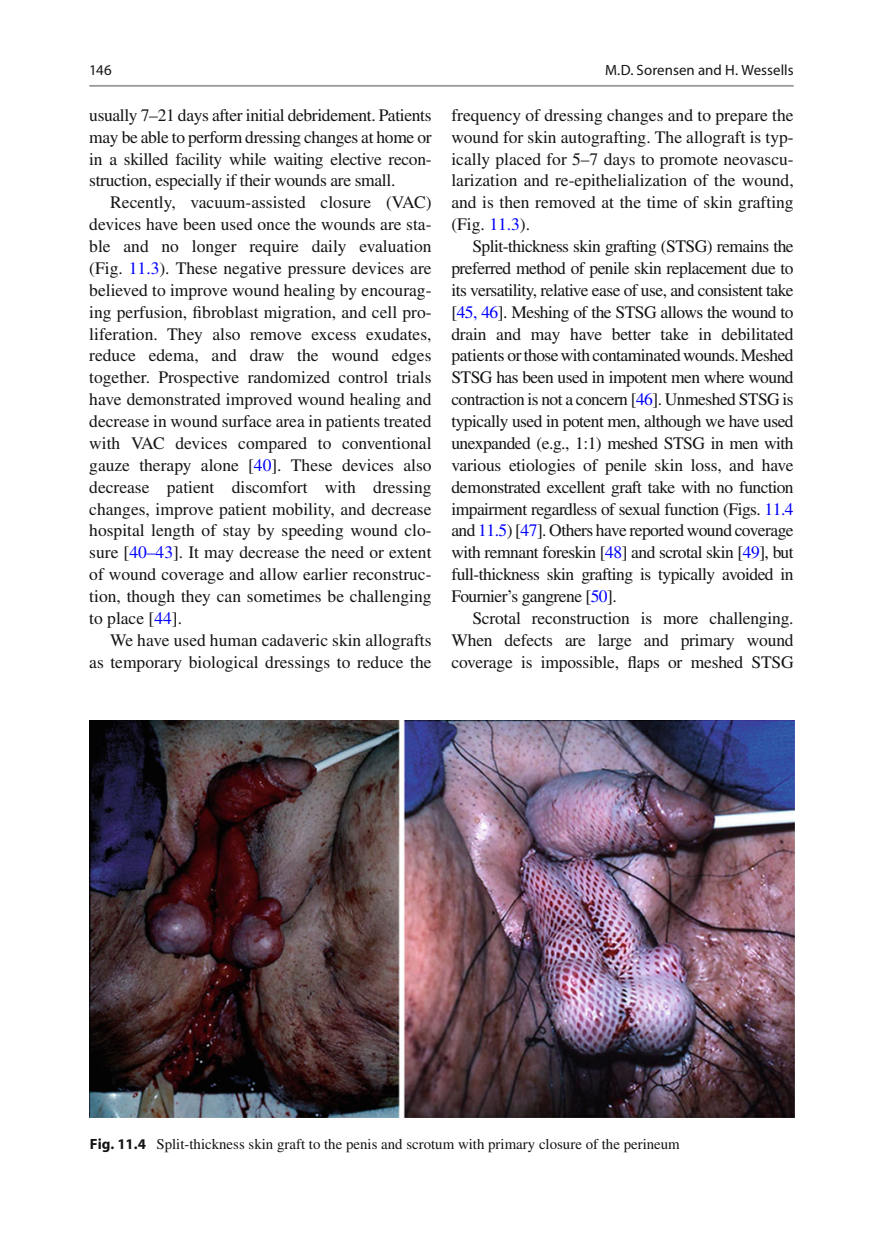
<style>
.page{position:relative;width:883px;height:1260px;background:#fff}
.page>*{position:absolute;margin:0;border:0;box-sizing:border-box;transform-origin:0 0}
.t1{font:17.5px/21.9px "Times";color:#131413;text-align:justify}
.t2{font:14.88px "Times";color:#131413}
.t3{font:14.88px "Myriad";letter-spacing:.005em;color:#131413}
.s1{color:#00f}
.s2{font-family:"Myriad";font-weight:700}
</style>
<div class="page">
<hr style="left:89px;top:85px;width:705px;height:2px;background:#989898">
<img style="left:90px;top:720px;width:704px;height:397px">
<p class="t3" style="left:89px;top:64px;width:24px">146</p>
<p class="t3" style="left:605px;top:64px;width:190px">M.D. Sorensen and H. Wessells</p>
<p class="t1" style="left:89px;top:106px;width:344px">usually 7–21 days after initial debridement. Patients may be able to perform dressing changes at home or in a skilled facility while waiting elective recon&shy;struction, especially if their wounds are small.</p>
<p class="t1" style="left:89px;top:193px;width:344px;text-indent:21px">Recently, vacuum-assisted closure (VAC) devices have been used once the wounds are sta&shy;ble and no longer require daily evaluation (Fig. <span class="s1">11.3</span> ). These negative pressure devices are believed to improve wound healing by encourag&shy;ing perfusion, fi broblast migration, and cell pro&shy;liferation. They also remove excess exudates, reduce edema, and draw the wound edges together. Prospective randomized control trials have demonstrated improved wound healing and decrease in wound surface area in patients treated with VAC devices compared to conventional gauze therapy alone [ <span class="s1">40</span> ] . These devices also decrease patient discomfort with dressing changes, improve patient mobility, and decrease hospital length of stay by speeding wound clo&shy;sure [ <span class="s1">40–43</span> ] . It may decrease the need or extent of wound coverage and allow earlier reconstruc&shy;tion, though they can sometimes be challenging to place [ <span class="s1">44</span> ] .</p>
<p class="t1" style="left:89px;top:631px;width:344px;text-align:right">We have used human cadaveric skin allografts<br>as temporary biological dressings to reduce the</p>
<p class="t1" style="left:451px;top:106px;width:344px">frequency of dressing changes and to prepare the wound for skin autografting. The allograft is typ&shy;ically placed for 5–7 days to promote neovascu&shy;larization and re-epithelialization of the wound, and is then removed at the time of skin grafting (Fig. <span class="s1">11.3</span> ).</p>
<p class="t1" style="left:451px;top:237px;width:344px;text-indent:21px">Split-thickness skin grafting (STSG) remains the preferred method of penile skin replacement due to its versatility, relative ease of use, and consistent take [ <span class="s1">45, 46</span> ] . Meshing of the STSG allows the wound to drain and may have better take in debilitated patients or those with contaminated wounds. Meshed STSG has been used in impotent men where wound contraction is not a concern [ <span class="s1">46</span> ] . Unmeshed STSG is typically used in potent men, although we have used unexpanded (e.g., 1:1) meshed STSG in men with various etiologies of penile skin loss, and have demonstrated excellent graft take with no function impairment regardless of sexual function (Figs. <span class="s1">11.4 </span>and <span class="s1">11.5</span> ) [ <span class="s1">47</span> ] . Others have reported wound coverage with remnant foreskin [ <span class="s1">48</span> ] and scrotal skin [ <span class="s1">49</span> ] , but full-thickness skin grafting is typically avoided in Fournier’s gangrene [ <span class="s1">50</span> ] .</p>
<p class="t1" style="left:451px;top:609px;width:344px;text-indent:21px">Scrotal reconstruction is more challenging.<br>When defects are large and primary wound coverage is impossible, fl aps or meshed STSG</p>
<p class="t2" style="left:90px;top:1138px;width:592px"><span class="s2">Fig. 11.4</span> Split-thickness skin graft to the penis and scrotum with primary closure of the perineum</p>
</div>
